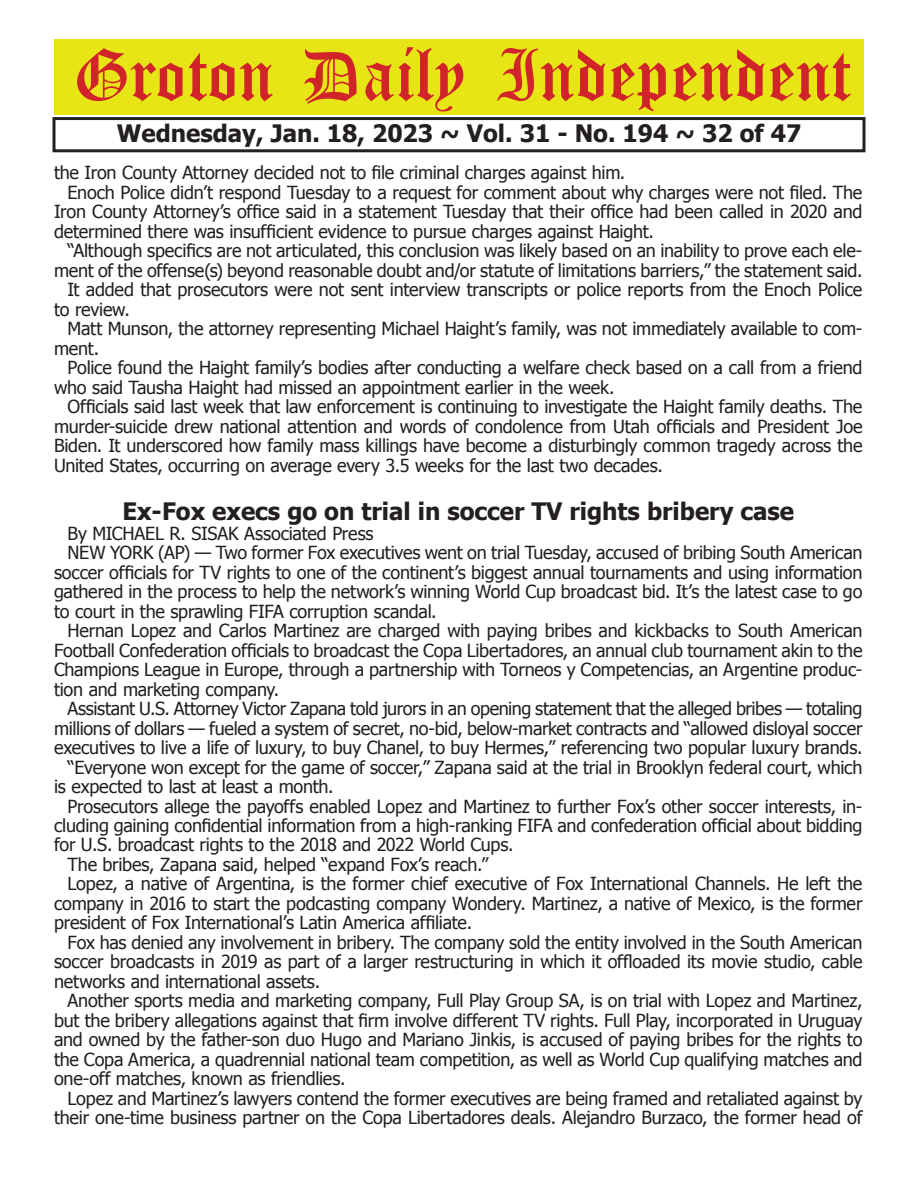
<style>
.page{position:relative;width:918px;height:1188px;background:#fff}
.page>*{position:absolute;margin:0;border:0;box-sizing:border-box;transform-origin:0 0}
.t1{font:54px "Old English Five";color:#d1232a}
.t2{font:700 24px "Tahoma";color:#231f20}
.t3{font:18px "Tahoma";letter-spacing:-.015em;color:#231f20}
</style>
<div class="page">
<div style="left:52px;top:117px;width:814px;height:35px;border:3px solid #231f20"></div>
<div style="left:54px;top:40px;width:810px;height:75px;background:#e7e515"></div>
<h1 class="t1" style="left:73px;top:50px;width:779px">Groton Daily Independent</h1>
<h2 class="t2" style="left:117px;top:116px;width:686px">Wednesday, Jan. 18, 2023 ~ Vol. 31 - No. 194 ~ 32 of 47</h2>
<p class="t3" style="left:54px;top:161px;width:573px">the Iron County Attorney decided not to file criminal charges against him.</p>
<p class="t3" style="left:68px;top:180px;width:796px">Enoch Police didn’t respond Tuesday to a request for comment about why charges were not filed. The</p>
<p class="t3" style="left:54px;top:200px;width:810px">Iron County Attorney’s office said in a statement Tuesday that their office had been called in 2020 and</p>
<p class="t3" style="left:54px;top:219px;width:602px">determined there was insufficient evidence to pursue charges against Haight.</p>
<p class="t3" style="left:68px;top:239px;width:796px">“Although specifics are not articulated, this conclusion was likely based on an inability to prove each ele-</p>
<p class="t3" style="left:54px;top:258px;width:810px">ment of the offense(s) beyond reasonable doubt and/or statute of limitations barriers,” the statement said.</p>
<p class="t3" style="left:68px;top:278px;width:796px">It added that prosecutors were not sent interview transcripts or police reports from the Enoch Police</p>
<p class="t3" style="left:54px;top:297px;width:77px">to review.</p>
<p class="t3" style="left:68px;top:317px;width:796px">Matt Munson, the attorney representing Michael Haight’s family, was not immediately available to com-</p>
<p class="t3" style="left:54px;top:336px;width:47px">ment.</p>
<p class="t3" style="left:68px;top:356px;width:797px">Police found the Haight family’s bodies after conducting a welfare check based on a call from a friend</p>
<p class="t3" style="left:54px;top:375px;width:562px">who said Tausha Haight had missed an appointment earlier in the week.</p>
<p class="t3" style="left:68px;top:395px;width:796px">Officials said last week that law enforcement is continuing to investigate the Haight family deaths. The</p>
<p class="t3" style="left:54px;top:414px;width:810px">murder-suicide drew national attention and words of condolence from Utah officials and President Joe</p>
<p class="t3" style="left:54px;top:434px;width:810px">Biden. It underscored how family mass killings have become a disturbingly common tragedy across the</p>
<p class="t3" style="left:54px;top:453px;width:610px">United States, occurring on average every 3.5 weeks for the last two decades.</p>
<h2 class="t2" style="left:122px;top:495px;width:673px">Ex-Fox execs go on trial in soccer TV rights bribery case</h2>
<p class="t3" style="left:68px;top:521px;width:308px">By MICHAEL R. SISAK Associated Press</p>
<p class="t3" style="left:68px;top:540px;width:797px">NEW YORK (AP) — Two former Fox executives went on trial Tuesday, accused of bribing South American</p>
<p class="t3" style="left:54px;top:560px;width:810px">soccer officials for TV rights to one of the continent’s biggest annual tournaments and using information</p>
<p class="t3" style="left:54px;top:579px;width:810px">gathered in the process to help the network’s winning World Cup broadcast bid. It’s the latest case to go</p>
<p class="t3" style="left:54px;top:599px;width:384px">to court in the sprawling FIFA corruption scandal.</p>
<p class="t3" style="left:68px;top:618px;width:797px">Hernan Lopez and Carlos Martinez are charged with paying bribes and kickbacks to South American</p>
<p class="t3" style="left:54px;top:638px;width:810px">Football Confederation officials to broadcast the Copa Libertadores, an annual club tournament akin to the</p>
<p class="t3" style="left:54px;top:657px;width:810px">Champions League in Europe, through a partnership with Torneos y Competencias, an Argentine produc-</p>
<p class="t3" style="left:54px;top:677px;width:227px">tion and marketing company.</p>
<p class="t3" style="left:68px;top:696px;width:796px">Assistant U.S. Attorney Victor Zapana told jurors in an opening statement that the alleged bribes — totaling</p>
<p class="t3" style="left:54px;top:716px;width:810px">millions of dollars — fueled a system of secret, no-bid, below-market contracts and “allowed disloyal soccer</p>
<p class="t3" style="left:54px;top:735px;width:810px">executives to live a life of luxury, to buy Chanel, to buy Hermes,” referencing two popular luxury brands.</p>
<p class="t3" style="left:68px;top:755px;width:796px">“Everyone won except for the game of soccer,” Zapana said at the trial in Brooklyn federal court, which</p>
<p class="t3" style="left:54px;top:774px;width:281px">is expected to last at least a month.</p>
<p class="t3" style="left:68px;top:794px;width:796px">Prosecutors allege the payoffs enabled Lopez and Martinez to further Fox’s other soccer interests, in-</p>
<p class="t3" style="left:54px;top:813px;width:810px">cluding gaining confidential information from a high-ranking FIFA and confederation official about bidding</p>
<p class="t3" style="left:54px;top:833px;width:461px">for U.S. broadcast rights to the 2018 and 2022 World Cups.</p>
<p class="t3" style="left:68px;top:852px;width:422px">The bribes, Zapana said, helped “expand Fox’s reach.”</p>
<p class="t3" style="left:68px;top:872px;width:796px">Lopez, a native of Argentina, is the former chief executive of Fox International Channels. He left the</p>
<p class="t3" style="left:54px;top:891px;width:810px">company in 2016 to start the podcasting company Wondery. Martinez, a native of Mexico, is the former</p>
<p class="t3" style="left:54px;top:911px;width:420px">president of Fox International’s Latin America affiliate.</p>
<p class="t3" style="left:68px;top:930px;width:797px">Fox has denied any involvement in bribery. The company sold the entity involved in the South American</p>
<p class="t3" style="left:54px;top:950px;width:810px">soccer broadcasts in 2019 as part of a larger restructuring in which it offloaded its movie studio, cable</p>
<p class="t3" style="left:54px;top:969px;width:268px">networks and international assets.</p>
<p class="t3" style="left:68px;top:989px;width:797px">Another sports media and marketing company, Full Play Group SA, is on trial with Lopez and Martinez,</p>
<p class="t3" style="left:54px;top:1008px;width:810px">but the bribery allegations against that firm involve different TV rights. Full Play, incorporated in Uruguay</p>
<p class="t3" style="left:54px;top:1028px;width:810px">and owned by the father-son duo Hugo and Mariano Jinkis, is accused of paying bribes for the rights to</p>
<p class="t3" style="left:54px;top:1047px;width:810px">the Copa America, a quadrennial national team competition, as well as World Cup qualifying matches and</p>
<p class="t3" style="left:54px;top:1067px;width:293px">one-off matches, known as friendlies.</p>
<p class="t3" style="left:68px;top:1086px;width:796px">Lopez and Martinez’s lawyers contend the former executives are being framed and retaliated against by</p>
<p class="t3" style="left:54px;top:1106px;width:810px">their one-time business partner on the Copa Libertadores deals. Alejandro Burzaco, the former head of</p>
</div>
